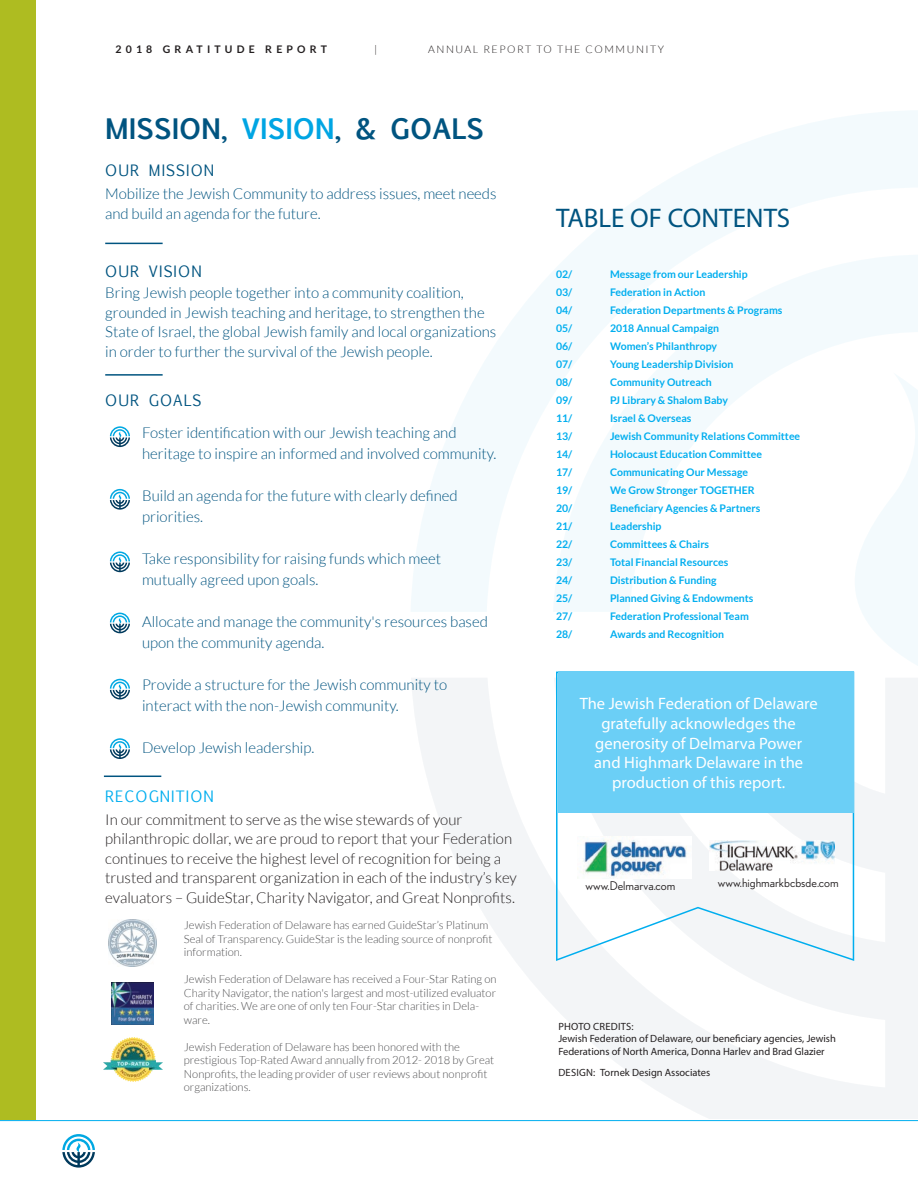
<style>
.page{position:relative;width:918px;height:1188px;background:#fff}
.page>*{position:absolute;margin:0;border:0;box-sizing:border-box;transform-origin:0 0}
.t1{font:700 27px "Euphemia UCAS";color:#005480}
.t2{font:27px "Myriad Pro";color:#005480}
.t3{font:16.5px/19.8px "Myriad Pro";color:#fff;text-align:center}
.t4{font:300 15px/21px "Lato";color:#005480}
.t5{font:300 15px/19.5px "Lato";color:#231f20}
.t6{font:15px "Euphemia UCAS";letter-spacing:.075em;color:#005480}
.t7{font:15px "Euphemia UCAS";letter-spacing:.075em;color:#00aeef}
.t8{font:12px "Nobel";color:#231f20}
.t9{font:300 11.25px/13.5px "Lato";color:#505052}
.t10{font:700 10.5px "Lato";color:#00aeef}
.t11{font:10.5px/12.6px "Myriad Pro";color:#231f20}
.t12{font:300 10.5px "Lato";letter-spacing:.15em;color:#231f20}
.t13{font:700 10.5px "Lato";letter-spacing:.4em;color:#231f20}
.t14{font:10.5px "Myriad Pro";letter-spacing:.02em;color:#231f20}
.s1{color:#00a5e3}
</style>
<div class="page">
<svg style="left:411px;top:111px;width:507px;height:501px"></svg>
<svg style="left:553px;top:255px;width:365px;height:357px"></svg>
<svg style="left:411px;top:678px;width:507px;height:440px"></svg>
<svg style="left:830px;top:372px;width:88px;height:307px"></svg>
<hr style="left:0;top:1120px;width:918px;height:1px;background:#00aeef">
<svg style="left:62px;top:1134px;width:33px;height:34px"></svg>
<svg style="left:555px;top:671px;width:300px;height:291px"></svg>
<div style="left:558px;top:672px;width:296px;height:141px;background:#6bcff6"></div>
<svg style="left:110px;top:426px;width:20px;height:21px"></svg>
<svg style="left:110px;top:489px;width:20px;height:21px"></svg>
<svg style="left:110px;top:551px;width:20px;height:21px"></svg>
<svg style="left:110px;top:613px;width:20px;height:20px"></svg>
<svg style="left:110px;top:679px;width:20px;height:20px"></svg>
<svg style="left:110px;top:738px;width:20px;height:21px"></svg>
<img style="left:578px;top:837px;width:113px;height:42px">
<img style="left:709px;top:841px;width:126px;height:30px">
<div style="left:0;top:0;width:35px;height:1120px;background:#aebc21"></div>
<img style="left:112px;top:982px;width:42px;height:43px">
<img style="left:103px;top:1038px;width:59px;height:44px">
<hr style="left:105px;top:243px;width:58px;height:1px;background:#005480">
<hr style="left:104px;top:776px;width:57px;height:1px;background:#005480">
<hr style="left:105px;top:374px;width:58px;height:2px;background:#005480">
<img style="left:108px;top:919px;width:48px;height:47px">
<p class="t13" style="left:115px;top:43px;width:213px">2018 GRATITUDE REPORT</p>
<p class="t12" style="left:374px;top:43px;width:5px">|</p>
<p class="t12" style="left:428px;top:43px;width:238px">ANNUAL REPORT TO THE COMMUNITY</p>
<p class="t1" style="left:105px;top:109px;width:380px">MISSION, <span class="s1">VISION</span>, &amp; GOALS</p>
<p class="t6" style="left:105px;top:159px;width:111px">OUR MISSION</p>
<p class="t4" style="left:105px;top:184px;width:393px;line-height:19.5px">Mobilize the Jewish Community to address issues, meet needs and build an agenda for the future.</p>
<p class="t6" style="left:105px;top:260px;width:98px">OUR VISION</p>
<p class="t4" style="left:105px;top:283px;width:393px;line-height:19.5px">Bring Jewish people together into a community coalition, grounded in Jewish teaching and heritage, to strengthen the State of Israel, the global Jewish family and local organizations in order to further the survival of the Jewish people.</p>
<p class="t6" style="left:105px;top:390px;width:98px">OUR GOALS</p>
<p class="t4" style="left:142px;top:422px;width:356px">Foster identification with our Jewish teaching and heritage to inspire an informed and involved community.</p>
<p class="t4" style="left:142px;top:485px;width:317px">Build an agenda for the future with clearly defined priorities.</p>
<p class="t4" style="left:142px;top:548px;width:300px">Take responsibility for raising funds which meet mutually agreed upon goals.</p>
<p class="t4" style="left:142px;top:611px;width:347px">Allocate and manage the community's resources based upon the community agenda.</p>
<p class="t4" style="left:142px;top:674px;width:307px">Provide a structure for the Jewish community to interact with the non-Jewish community.</p>
<p class="t4" style="left:142px;top:737px;width:174px">Develop Jewish leadership.</p>
<p class="t7" style="left:105px;top:786px;width:110px">RECOGNITION</p>
<p class="t5" style="left:105px;top:810px;width:413px">In our commitment to serve as the wise stewards of your philanthropic dollar, we are proud to report that your Federation continues to receive the highest level of recognition for being a trusted and transparent organization in each of the industry’s key evaluators – GuideStar, Charity Navigator, and Great Nonprofits.</p>
<p class="t9" style="left:184px;top:919px;width:310px">Jewish Federation of Delaware has earned GuideStar’s Platinum<br>Seal of Transparency. GuideStar is the leading source of nonprofit information.</p>
<p class="t9" style="left:184px;top:973px;width:314px">Jewish Federation of Delaware has received a Four-Star Rating on Charity Navigator, the nation's largest and most-utilized evaluator of charities. We are one of only ten Four-Star charities in Dela&shy;ware.</p>
<p class="t9" style="left:184px;top:1040px;width:312px">Jewish Federation of Delaware has been honored with the prestigious Top-Rated Award annually from 2012- 2018 by Great Nonprofits, the leading provider of user reviews about nonprofit organizations.</p>
<p class="t2" style="left:556px;top:201px;width:236px">TABLE OF CONTENTS</p>
<p class="t10" style="left:556px;top:268px;width:18px">02/</p>
<p class="t10" style="left:610px;top:268px;width:139px">Message from our Leadership</p>
<p class="t10" style="left:556px;top:286px;width:18px">03/</p>
<p class="t10" style="left:610px;top:286px;width:97px">Federation in Action</p>
<p class="t10" style="left:556px;top:304px;width:18px">04/</p>
<p class="t10" style="left:610px;top:304px;width:174px">Federation Departments &amp; Programs</p>
<p class="t10" style="left:556px;top:322px;width:18px">05/</p>
<p class="t10" style="left:610px;top:322px;width:111px">2018 Annual Campaign</p>
<p class="t10" style="left:556px;top:340px;width:18px">06/</p>
<p class="t10" style="left:610px;top:340px;width:109px">Women’s Philanthropy</p>
<p class="t10" style="left:556px;top:358px;width:18px">07/</p>
<p class="t10" style="left:610px;top:358px;width:125px">Young Leadership Division</p>
<p class="t10" style="left:556px;top:376px;width:18px">08/</p>
<p class="t10" style="left:610px;top:376px;width:103px">Community Outreach</p>
<p class="t10" style="left:556px;top:394px;width:18px">09/</p>
<p class="t10" style="left:610px;top:394px;width:120px">PJ Library &amp; Shalom Baby</p>
<p class="t10" style="left:556px;top:412px;width:18px">11/</p>
<p class="t10" style="left:610px;top:412px;width:83px">Israel &amp; Overseas</p>
<p class="t10" style="left:556px;top:430px;width:18px">13/</p>
<p class="t10" style="left:610px;top:430px;width:192px">Jewish Community Relations Committee</p>
<p class="t10" style="left:556px;top:448px;width:18px">14/</p>
<p class="t10" style="left:610px;top:448px;width:154px">Holocaust Education Committee</p>
<p class="t10" style="left:556px;top:466px;width:18px">17/</p>
<p class="t10" style="left:610px;top:466px;width:140px">Communicating Our Message</p>
<p class="t10" style="left:556px;top:484px;width:18px">19/</p>
<p class="t10" style="left:610px;top:484px;width:146px">We Grow Stronger TOGETHER</p>
<p class="t10" style="left:556px;top:502px;width:18px">20/</p>
<p class="t10" style="left:610px;top:502px;width:152px">Beneficiary Agencies &amp; Partners</p>
<p class="t10" style="left:556px;top:520px;width:18px">21/</p>
<p class="t10" style="left:610px;top:520px;width:53px">Leadership</p>
<p class="t10" style="left:556px;top:538px;width:18px">22/</p>
<p class="t10" style="left:610px;top:538px;width:101px">Committees &amp; Chairs</p>
<p class="t10" style="left:556px;top:556px;width:18px">23/</p>
<p class="t10" style="left:610px;top:556px;width:120px">Total Financial Resources</p>
<p class="t10" style="left:556px;top:574px;width:18px">24/</p>
<p class="t10" style="left:610px;top:574px;width:108px">Distribution &amp; Funding</p>
<p class="t10" style="left:556px;top:592px;width:18px">25/</p>
<p class="t10" style="left:610px;top:592px;width:145px">Planned Giving &amp; Endowments</p>
<p class="t10" style="left:556px;top:610px;width:18px">27/</p>
<p class="t10" style="left:610px;top:610px;width:140px">Federation Professional Team</p>
<p class="t10" style="left:556px;top:628px;width:18px">28/</p>
<p class="t10" style="left:610px;top:628px;width:116px">Awards and Recognition</p>
<p class="t3" style="left:580px;top:693px;width:240px">The Jewish Federation of Delaware gratefully acknowledges the generosity of Delmarva Power<br>and Highmark Delaware in the production of this report.</p>
<p class="t8" style="left:585px;top:879px;width:91px">www.Delmarva.com</p>
<p class="t8" style="left:718px;top:875px;width:122px">www.highmarkbcbsde.com</p>
<p class="t14" style="left:558px;top:1020px;width:77px">PHOTO CREDITS:</p>
<p class="t11" style="left:558px;top:1032px;width:279px">Jewish Federation of Delaware, our beneficiary agencies, Jewish<br>Federations of North America, Donna Harlev and Brad Glazier</p>
<p class="t11" style="left:558px;top:1066px;width:153px">DESIGN: Tornek Design Associates</p>
</div>
